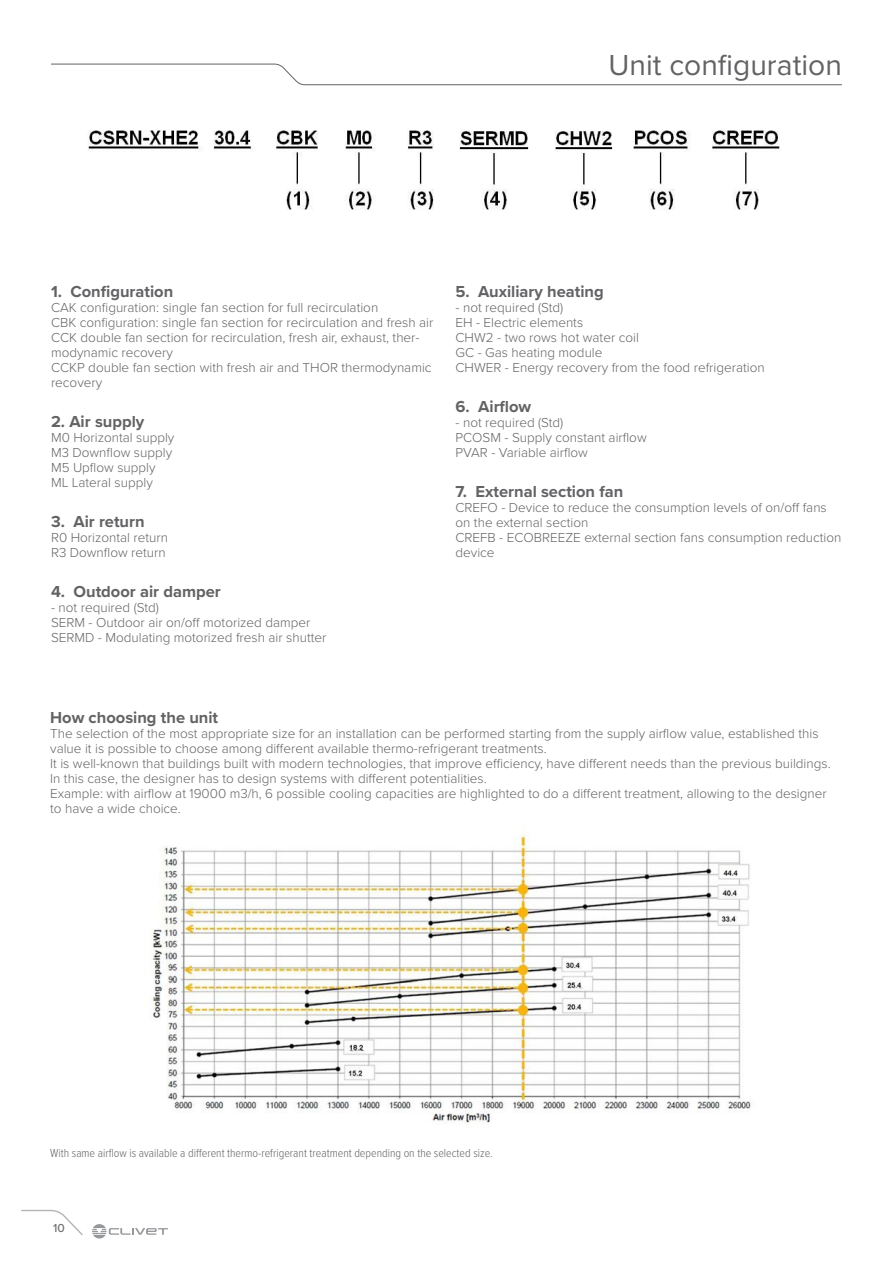
<style>
.page{position:relative;width:893px;height:1263px;background:#fff}
.page>*{position:absolute;margin:0;border:0;box-sizing:border-box;transform-origin:0 0}
.t1{font:30px "Proxima Nova";color:#636366}
.t2{font:700 16.5px "Proxima Nova";color:#636366}
.t3{font:300 13.5px/15px "Proxima Nova";color:#636366}
.t4{font:300 12px "Proxima Nova Cond";color:#636366}
.t5{font:500 12px "Proxima Nova";color:#6c6d70}
</style>
<div class="page">
<svg style="left:51px;top:63px;width:791px;height:22px"></svg>
<svg style="left:21px;top:1209px;width:62px;height:26px"></svg>
<svg style="left:92px;top:1224px;width:76px;height:14px"></svg>
<img style="left:88px;top:130px;width:692px;height:80px">
<img style="left:152px;top:835px;width:599px;height:288px">
<h1 class="t1" style="left:609px;top:42px;width:235px">Unit configuration</h1>
<p class="t2" style="left:51px;top:279px;width:124px">1. Configuration</p>
<p class="t3" style="left:51px;top:299px;width:384px">CAK configuration: single fan section for full recirculation<br>CBK configuration: single fan section for recirculation and fresh air CCK double fan section for recirculation, fresh air, exhaust, ther&shy;modynamic recovery<br>CCKP double fan section with fresh air and THOR thermodynamic recovery</p>
<p class="t2" style="left:51px;top:409px;width:95px">2. Air supply</p>
<p class="t3" style="left:51px;top:429px;width:125px">M0 Horizontal supply<br>M3 Downflow supply<br>M5 Upflow supply<br>ML Lateral supply</p>
<p class="t2" style="left:51px;top:509px;width:95px">3. Air return</p>
<p class="t3" style="left:51px;top:529px;width:119px">R0 Horizontal return<br>R3 Downflow return</p>
<p class="t2" style="left:51px;top:579px;width:171px">4. Outdoor air damper</p>
<p class="t3" style="left:51px;top:599px;width:277px">- not required (Std)<br>SERM - Outdoor air on/off motorized damper<br>SERMD - Modulating motorized fresh air shutter</p>
<p class="t2" style="left:455px;top:279px;width:150px">5. Auxiliary heating</p>
<p class="t3" style="left:455px;top:299px;width:311px">- not required (Std)<br>EH - Electric elements<br>CHW2 - two rows hot water coil<br>GC - Gas heating module<br>CHWER - Energy recovery from the food refrigeration</p>
<p class="t2" style="left:455px;top:394px;width:77px">6. Airflow</p>
<p class="t3" style="left:455px;top:414px;width:193px">- not required (Std)<br>PCOSM - Supply constant airflow<br>PVAR - Variable airflow</p>
<p class="t2" style="left:455px;top:479px;width:169px">7. External section fan</p>
<p class="t3" style="left:455px;top:499px;width:387px">CREFO - Device to reduce the consumption levels of on/off fans on the external section<br>CREFB - ECOBREEZE external section fans consumption reduction device</p>
<p class="t2" style="left:50px;top:705px;width:170px">How choosing the unit</p>
<p class="t3" style="left:50px;top:725px;width:782px">The selection of the most appropriate size for an installation can be performed starting from the supply airflow value, established this value it is possible to choose among different available thermo-refrigerant treatments.<br>It is well-known that buildings built with modern technologies, that improve efficiency, have different needs than the previous buildings.<br>In this case, the designer has to design systems with different potentialities.<br>Example: with airflow at 19000 m3/h, 6 possible cooling capacities are highlighted to do a different treatment, allowing to the designer to have a wide choice.</p>
<p class="t4" style="left:50px;top:1144px;width:444px">With same airflow is available a different thermo-refrigerant treatment depending on the selected size.</p>
<p class="t5" style="left:53px;top:1219px;width:13px">10</p>
</div>
